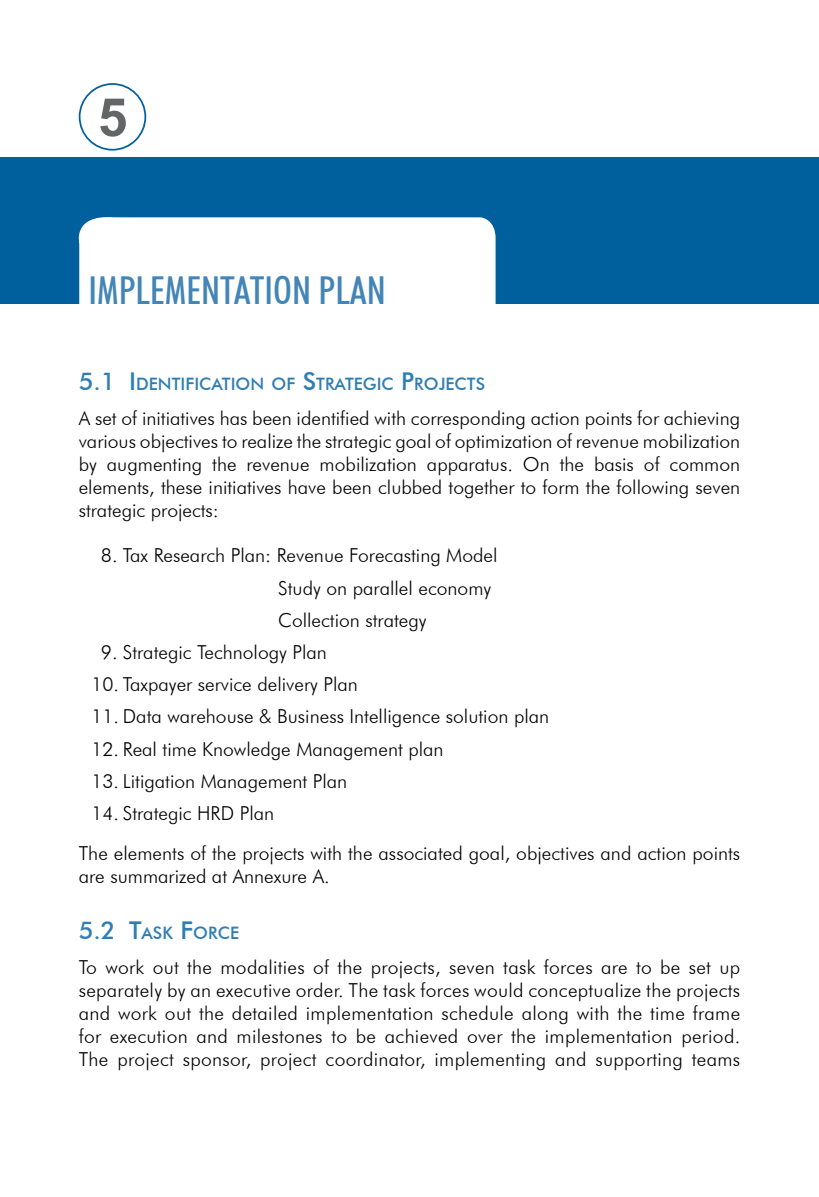
<style>
.page{position:relative;width:819px;height:1197px;background:#fff}
.page>*{position:absolute;margin:0;border:0;box-sizing:border-box;transform-origin:0 0}
.t1{font:700 52.85px "Arial";color:#646567}
.t2{font:500 condensed 38.5px "Futura BT";color:#4385b7}
.t3{font:300 19.25px/22.9px "Futura BT";color:#000;text-align:justify}
.t4{font:500 17.15px "Futura BT";color:#2f7eb3}
.s1{font-size:24.5px}
</style>
<div class="page">
<div style="left:0;top:158px;width:819px;height:146px;background:#00609e"></div>
<div style="left:79px;top:83px;width:67px;height:68px;border:2px solid #00609e;border-radius:50%"></div>
<div style="left:78px;top:217px;width:418px;height:87px;background:#fff"></div>
<h1 class="t1" style="left:98px;top:83px;width:31px">5</h1>
<h2 class="t2" style="left:89px;top:267px;width:299px">IMPLEMENTATION PLAN</h2>
<p class="t4" style="left:79px;top:373px;width:408px"><span class="s1">5.1 I</span> DENTIFICATION OF <span class="s1">S</span>TRATEGIC <span class="s1">P</span>ROJECTS</p>
<p class="t3" style="left:79px;top:407px;width:663px">A set of initiatives has been identified with corresponding action points for achieving various objectives to realize the strategic goal of optimization of revenue mobilization by augmenting the revenue mobilization apparatus. On the basis of common elements, these initiatives have been clubbed together to form the following seven strategic projects:</p>
<p class="t3" style="left:278px;top:539px;width:221px;line-height:32.2px;text-align:left;text-indent:-177px">8. Tax Research Plan: Revenue Forecasting Model<br>Study on parallel economy<br>Collection strategy</p>
<p class="t3" style="left:101px;top:641px;width:228px">9. Strategic Technology Plan</p>
<p class="t3" style="left:91px;top:673px;width:268px">10. Taxpayer service delivery Plan</p>
<p class="t3" style="left:91px;top:705px;width:459px">11. Data warehouse &amp; Business Intelligence solution plan</p>
<p class="t3" style="left:91px;top:737px;width:354px">12. Real time Knowledge Management plan</p>
<p class="t3" style="left:91px;top:769px;width:257px">13. Litigation Management Plan</p>
<p class="t3" style="left:79px;top:793px;width:663px;line-height:39.9px;text-indent:13px">14. Strategic HRD Plan<br>The elements of the projects with the associated goal, objectives and action points</p>
<p class="t3" style="left:79px;top:864px;width:253px">are summarized at Annexure A.</p>
<p class="t4" style="left:79px;top:923px;width:162px"><span class="s1">5.2 T</span>ASK <span class="s1">F</span>ORCE</p>
<p class="t3" style="left:79px;top:956px;width:663px">To work out the modalities of the projects, seven task forces are to be set up separately by an executive order. The task forces would conceptualize the projects and work out the detailed implementation schedule along with the time frame for execution and milestones to be achieved over the implementation period.<br>The project sponsor, project coordinator, implementing and supporting teams</p>
</div>
